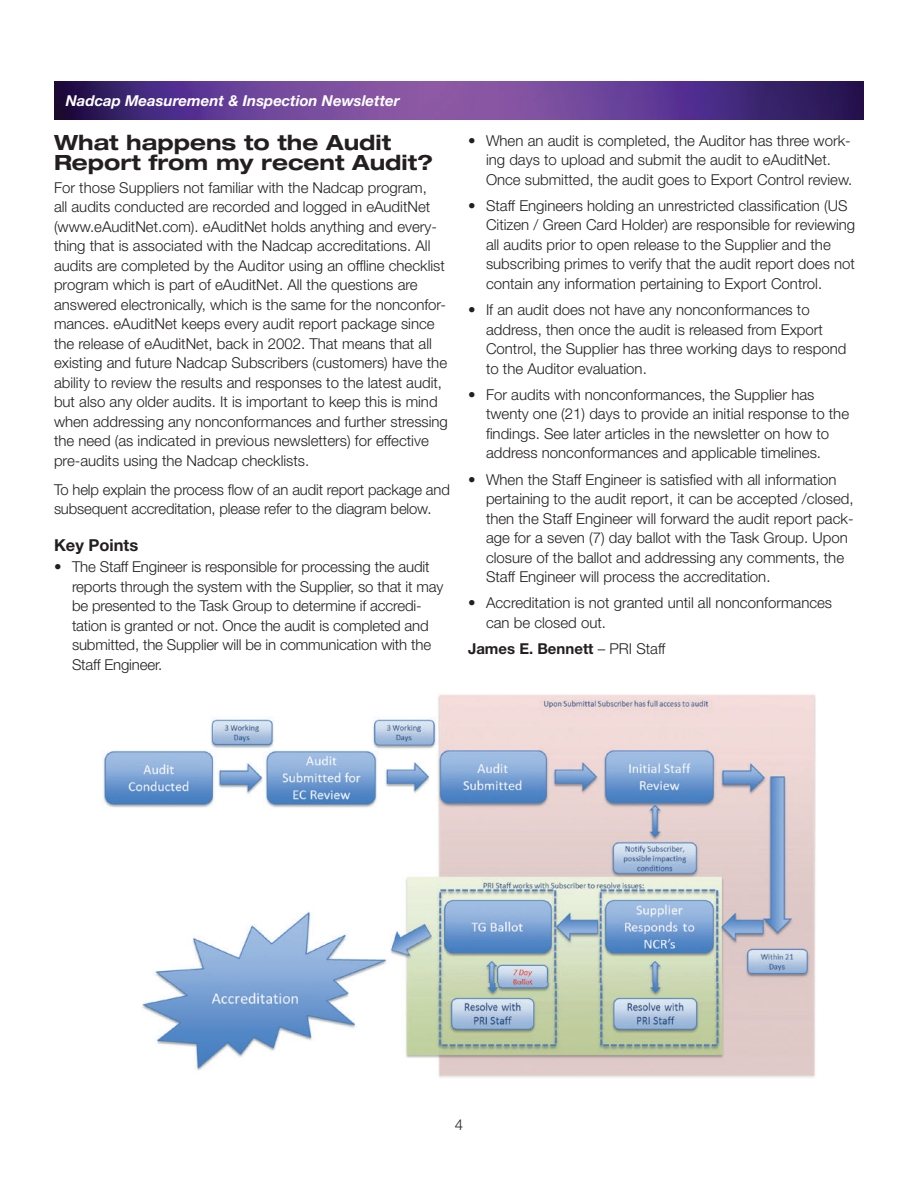
<style>
.page{position:relative;width:918px;height:1188px;background:#fff}
.page>*{position:absolute;margin:0;border:0;box-sizing:border-box;transform-origin:0 0}
.t1{font:700 expanded 21px/19.5px "Helvetica Neue LT Std";color:#231f20}
.t2{font:700 16.5px "Helvetica Neue LT Std";color:#231f20}
.t3{font:300 15px/19.5px "Helvetica Neue LT Std";color:#231f20}
.t4{font:italic 700 15px "Helvetica Neue LT Std";color:#fff}
.t5{font:700 15px "Helvetica Neue LT Std";color:#231f20}
.s1{font-weight:300}
</style>
<div class="page">
<img style="left:54px;top:81px;width:810px;height:39px">
<img style="left:102px;top:694px;width:714px;height:384px">
<p class="t4" style="left:66px;top:91px;width:335px">Nadcap Measurement &amp; Inspection Newsletter</p>
<h1 class="t1" style="left:54px;top:132px;width:381px">What happens to the Audit<br>Report from my recent Audit?</h1>
<p class="t3" style="left:54px;top:177px;width:395px">For those Suppliers not familiar with the Nadcap program,<br>all audits conducted are recorded and logged in eAuditNet (www.eAuditNet.com). eAuditNet holds anything and every&shy;thing that is associated with the Nadcap accreditations. All audits are completed by the Auditor using an offline checklist program which is part of eAuditNet. All the questions are answered electronically, which is the same for the nonconfor&shy;mances. eAuditNet keeps every audit report package since the release of eAuditNet, back in 2002. That means that all existing and future Nadcap Subscribers (customers) have the ability to review the results and responses to the latest audit, but also any older audits. It is important to keep this is mind when addressing any nonconformances and further stressing the need (as indicated in previous newsletters) for effective pre-audits using the Nadcap checklists.</p>
<p class="t3" style="left:54px;top:480px;width:397px">To help explain the process flow of an audit report package and subsequent accreditation, please refer to the diagram below.</p>
<p class="t2" style="left:54px;top:535px;width:86px">Key Points</p>
<p class="t3" style="left:72px;top:557px;width:373px;text-indent:-18px">• The Staff Engineer is responsible for processing the audit reports through the system with the Supplier, so that it may be presented to the Task Group to determine if accredi&shy;tation is granted or not. Once the audit is completed and submitted, the Supplier will be in communication with the Staff Engineer.</p>
<p class="t3" style="left:486px;top:130px;width:368px;text-indent:-18px">• When an audit is completed, the Auditor has three work&shy;ing days to upload and submit the audit to eAuditNet.<br>Once submitted, the audit goes to Export Control review.</p>
<p class="t3" style="left:486px;top:196px;width:371px;text-indent:-18px">• Staff Engineers holding an unrestricted classification (US Citizen / Green Card Holder) are responsible for reviewing all audits prior to open release to the Supplier and the subscribing primes to verify that the audit report does not contain any information pertaining to Export Control.</p>
<p class="t3" style="left:486px;top:300px;width:362px;text-indent:-18px">• If an audit does not have any nonconformances to address, then once the audit is released from Export Control, the Supplier has three working days to respond to the Auditor evaluation.</p>
<p class="t3" style="left:486px;top:385px;width:365px;text-indent:-18px">• For audits with nonconformances, the Supplier has twenty one (21) days to provide an initial response to the findings. See later articles in the newsletter on how to address nonconformances and applicable timelines.</p>
<p class="t3" style="left:486px;top:469px;width:369px;text-indent:-18px">• When the Staff Engineer is satisfied with all information pertaining to the audit report, it can be accepted /closed, then the Staff Engineer will forward the audit report pack&shy;age for a seven (7) day ballot with the Task Group. Upon closure of the ballot and addressing any comments, the Staff Engineer will process the accreditation.</p>
<p class="t3" style="left:486px;top:593px;width:348px;text-indent:-18px">• Accreditation is not granted until all nonconformances can be closed out.</p>
<p class="t5" style="left:468px;top:640px;width:199px">James E. Bennett <span class="s1">– PRI Staff</span></p>
<p class="t3" style="left:455px;top:1115px;width:10px">4</p>
</div>
